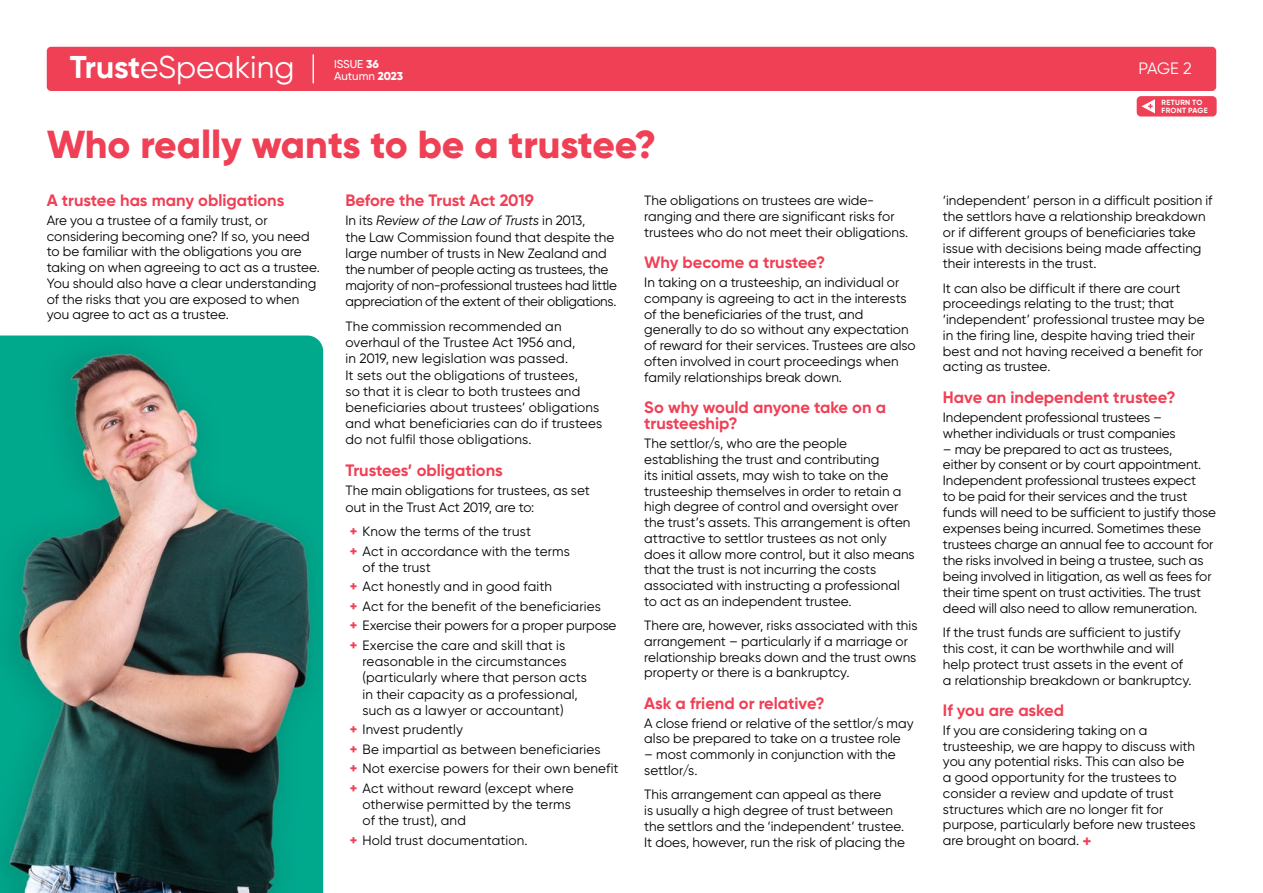
<style>
.page{position:relative;width:1263px;height:893px;background:#fff}
.page>*{position:absolute;margin:0;border:0;box-sizing:border-box;transform-origin:0 0}
.t1{font:800 39px "Gilroy";letter-spacing:-.005em;color:#ef4056}
.t2{font:31.5px "Gilroy";color:#fff}
.t3{font:700 16.5px/16.5px "Gilroy";color:#ef4056}
.t4{font:16.5px "Gilroy";color:#fff}
.t5{font:13.5px/15.8px "Gilroy";color:#000}
.t6{font:500 11.4px/12.5px "Gilroy";color:#fff}
.t7{font:700 7.5px/7.5px "Gilroy";letter-spacing:.035em;color:#fff}
.s1{font-weight:700}
.s2{font-weight:800}
.s3{font-style:italic}
.s4{font-weight:800;color:#ef4056}
.s5{font-weight:700;font-size:16.5px;color:#ef4056}
</style>
<div class="page">
<div style="left:47px;top:47px;width:1169px;height:44px;background:#ef4056;border-radius:4px"></div>
<svg style="left:313px;top:55px;width:1px;height:28px"></svg>
<div style="left:1137px;top:96px;width:79px;height:21px;background:#ef4056;border-radius:4px"></div>
<svg style="left:1141px;top:99px;width:14px;height:14px"></svg>
<img style="left:0;top:335px;width:323px;height:558px">
<h2 class="t2" style="left:70px;top:48px;width:226px"><span class="s1">Trust</span>eSpeaking</h2>
<p class="t4" style="left:1138px;top:58px;width:55px">PAGE 2</p>
<p class="t6" style="left:334px;top:57px;width:71px">ISSUE <span class="s2">36<br></span>Autumn <span class="s2">2023</span></p>
<h1 class="t1" style="left:47px;top:119px;width:611px">Who really wants to be a trustee?</h1>
<p class="t3" style="left:47px;top:192px;width:239px">A trustee has many obligations</p>
<p class="t5" style="left:47px;top:212px;width:275px">Are you a trustee of a family trust, or considering becoming one? If so, you need to be familiar with the obligations you are taking on when agreeing to act as a trustee.<br>You should also have a clear understanding of the risks that you are exposed to when you agree to act as a trustee.</p>
<p class="t3" style="left:345px;top:192px;width:190px">Before the Trust Act 2019</p>
<p class="t5" style="left:345px;top:212px;width:273px;line-height:16.2px">In its <span class="s3">Review of the Law of Trusts</span> in 2013,<br>the Law Commission found that despite the large number of trusts in New Zealand and the number of people acting as trustees, the majority of non-professional trustees had little appreciation of the extent of their obligations.</p>
<p class="t5" style="left:345px;top:318px;width:258px;line-height:16.2px">The commission recommended an overhaul of the Trustee Act 1956 and,<br>in 2019, new legislation was passed.<br>It sets out the obligations of trustees,<br>so that it is clear to both trustees and beneficiaries about trustees’ obligations and what beneficiaries can do if trustees do not fulfil those obligations.</p>
<p class="t3" style="left:345px;top:462px;width:159px">Trustees’ obligations</p>
<p class="t5" style="left:345px;top:482px;width:246px;line-height:16.2px">The main obligations for trustees, as set out in the Trust Act 2019, are to:</p>
<p class="t5" style="left:350px;top:522px;width:222px;line-height:19.5px"><span class="s4">+</span> Know the terms of the trust<br><span class="s4">+</span> Act in accordance with the terms</p>
<p class="t5" style="left:350px;top:557px;width:268px;line-height:19.5px;text-indent:13px">of the trust<br><span class="s4">+</span> Act honestly and in good faith<br><span class="s4">+</span> Act for the benefit of the beneficiaries<br><span class="s4">+</span> Exercise their powers for a proper purpose <span class="s4">+</span> Exercise the care and skill that is</p>
<p class="t5" style="left:362px;top:653px;width:226px;line-height:16.2px">reasonable in the circumstances (particularly where that person acts in their capacity as a professional, such as a lawyer or accountant)</p>
<p class="t5" style="left:350px;top:720px;width:270px;line-height:19.5px"><span class="s4">+</span> Invest prudently<br><span class="s4">+</span> Be impartial as between beneficiaries<br><span class="s4">+</span> Not exercise powers for their own benefit <span class="s4">+</span> Act without reward (except where</p>
<p class="t5" style="left:362px;top:796px;width:210px;line-height:16.2px">otherwise permitted by the terms of the trust), and</p>
<p class="t5" style="left:350px;top:832px;width:179px"><span class="s4">+</span> Hold trust documentation.</p>
<p class="t5" style="left:644px;top:192px;width:266px">The obligations on trustees are wide&shy;ranging and there are significant risks for trustees who do not meet their obligations.</p>
<p class="t3" style="left:644px;top:254px;width:182px">Why become a trustee?</p>
<p class="t5" style="left:644px;top:274px;width:273px">In taking on a trusteeship, an individual or company is agreeing to act in the interests of the beneficiaries of the trust, and generally to do so without any expectation of reward for their services. Trustees are also often involved in court proceedings when family relationships break down.</p>
<p class="t3" style="left:644px;top:399px;width:243px">So why would anyone take on a trusteeship?</p>
<p class="t5" style="left:644px;top:436px;width:272px">The settlor/s, who are the people establishing the trust and contributing<br>its initial assets, may wish to take on the trusteeship themselves in order to retain a high degree of control and oversight over the trust’s assets. This arrangement is often attractive to settlor trustees as not only does it allow more control, but it also means that the trust is not incurring the costs associated with instructing a professional to act as an independent trustee.</p>
<p class="t5" style="left:644px;top:617px;width:275px">There are, however, risks associated with this arrangement – particularly if a marriage or relationship breaks down and the trust owns property or there is a bankruptcy.</p>
<p class="t3" style="left:644px;top:695px;width:182px">Ask a friend or relative?</p>
<p class="t5" style="left:644px;top:715px;width:271px">A close friend or relative of the settlor/s may also be prepared to take on a trustee role</p>
<p class="t5" style="left:644px;top:746px;width:253px">– most commonly in conjunction with the settlor/s.</p>
<p class="t5" style="left:644px;top:786px;width:262px">This arrangement can appeal as there<br>is usually a high degree of trust between the settlors and the ‘independent’ trustee.<br>It does, however, run the risk of placing the</p>
<p class="t7" style="left:1161px;top:99px;width:48px">RETURN TO<br>FRONT PAGE</p>
<p class="t5" style="left:943px;top:192px;width:271px">‘independent’ person in a difficult position if the settlors have a relationship breakdown or if different groups of beneficiaries take issue with decisions being made affecting their interests in the trust.</p>
<p class="t5" style="left:943px;top:280px;width:263px">It can also be difficult if there are court proceedings relating to the trust; that ‘independent’ professional trustee may be in the firing line, despite having tried their best and not having received a benefit for acting as trustee.</p>
<p class="t3" style="left:943px;top:388px;width:234px">Have an independent trustee?</p>
<p class="t5" style="left:943px;top:409px;width:234px">Independent professional trustees – whether individuals or trust companies</p>
<p class="t5" style="left:943px;top:441px;width:275px">– may be prepared to act as trustees,<br>either by consent or by court appointment.<br>Independent professional trustees expect<br>to be paid for their services and the trust funds will need to be sufficient to justify those expenses being incurred. Sometimes these trustees charge an annual fee to account for the risks involved in being a trustee, such as being involved in litigation, as well as fees for their time spent on trust activities. The trust deed will also need to allow remuneration.</p>
<p class="t5" style="left:943px;top:624px;width:250px">If the trust funds are sufficient to justify this cost, it can be worthwhile and will help protect trust assets in the event of a relationship breakdown or bankruptcy.</p>
<p class="t3" style="left:943px;top:702px;width:123px">If you are asked</p>
<p class="t5" style="left:943px;top:722px;width:254px">If you are considering taking on a trusteeship, we are happy to discuss with you any potential risks. This can also be a good opportunity for the trustees to consider a review and update of trust structures which are no longer fit for purpose, particularly before new trustees are brought on board. <span class="s5">+</span></p>
</div>
